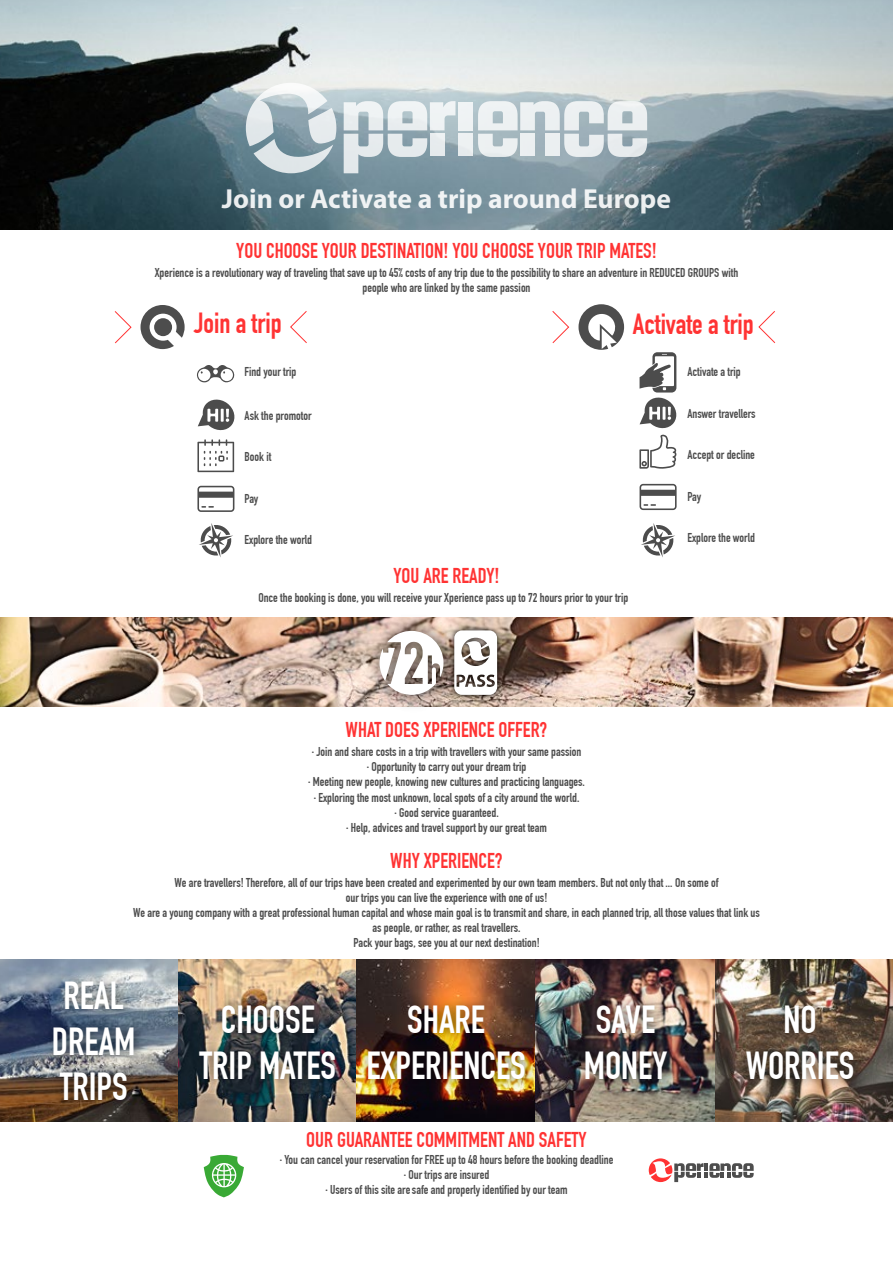
<style>
.page{position:relative;width:893px;height:1263px;background:#fff}
.page>*{position:absolute;margin:0;border:0;box-sizing:border-box;transform-origin:0 0}
.t1{font:700 38.25px/45.9px "DIN Condensed";color:#fff;text-align:center}
.t2{font:700 28.5px "DIN Condensed";color:#f33}
.t3{font:700 27.6px "Myriad Pro";color:#fff}
.t4{font:700 21px "DIN Condensed";color:#f33}
.t5{font:700 12.6px/15.1px "DIN Condensed";color:#4c4c4c;text-align:center}
</style>
<div class="page">
<img style="left:0;top:0;width:893px;height:229px">
<svg style="left:246px;top:83px;width:90px;height:90px;background:#b7c5cb"></svg>
<svg style="left:344px;top:101px;width:111px;height:72px"></svg>
<div style="left:430px;top:134px;width:15px;height:22px;background:#e6ebed"></div>
<div style="left:459px;top:134px;width:14px;height:22px;background:#edf1f2"></div>
<div style="left:459px;top:102px;width:14px;height:28px;background:#eff3f4"></div>
<svg style="left:478px;top:101px;width:169px;height:56px;background:#d2dbdf"></svg>
<svg style="left:197px;top:365px;width:38px;height:17px"></svg>
<svg style="left:198px;top:399px;width:37px;height:32px"></svg>
<img style="left:0;top:960px;width:892px;height:161px">
<img style="left:187px;top:987px;width:164px;height:115px">
<img style="left:40px;top:962px;width:111px;height:160px">
<img style="left:734px;top:987px;width:135px;height:115px">
<img style="left:354px;top:987px;width:181px;height:115px">
<img style="left:535px;top:969px;width:159px;height:152px">
<img style="left:572px;top:987px;width:111px;height:115px">
<svg style="left:649px;top:1158px;width:105px;height:24px"></svg>
<svg style="left:578px;top:304px;width:46px;height:46px"></svg>
<svg style="left:141px;top:305px;width:44px;height:44px"></svg>
<div style="left:154px;top:318px;width:18px;height:18px;background:#4d4d4d;border-radius:50%"></div>
<svg style="left:197px;top:486px;width:37px;height:26px"></svg>
<svg style="left:640px;top:484px;width:37px;height:26px"></svg>
<svg style="left:197px;top:439px;width:37px;height:33px"></svg>
<svg style="left:639px;top:352px;width:38px;height:117px"></svg>
<svg style="left:290px;top:311px;width:17px;height:32px"></svg>
<svg style="left:114px;top:311px;width:18px;height:33px"></svg>
<svg style="left:758px;top:311px;width:18px;height:32px"></svg>
<svg style="left:552px;top:311px;width:18px;height:32px"></svg>
<svg style="left:204px;top:1155px;width:40px;height:42px"></svg>
<img style="left:0;top:617px;width:892px;height:89px">
<img style="left:357px;top:617px;width:109px;height:90px">
<svg style="left:380px;top:631px;width:63px;height:64px"></svg>
<svg style="left:199px;top:523px;width:34px;height:34px"></svg>
<svg style="left:641px;top:523px;width:34px;height:34px"></svg>
<img style="left:448px;top:624px;width:56px;height:78px">
<svg style="left:454px;top:630px;width:43px;height:65px"></svg>
<h3 class="t3" style="left:222px;top:181px;width:451px">Join or Activate a trip around Europe</h3>
<h3 class="t4" style="left:236px;top:238px;width:422px">YOU CHOOSE YOUR DESTINATION! YOU CHOOSE YOUR TRIP MATES!</h3>
<p class="t5" style="left:155px;top:265px;width:585px">Xperience is a revolutionary way of traveling that save up to 45% costs of any trip due to the possibility to share an adventure in REDUCED GROUPS with people who are linked by the same passion</p>
<h2 class="t2" style="left:194px;top:306px;width:89px">Join a trip</h2>
<h2 class="t2" style="left:633px;top:307px;width:123px">Activate a trip</h2>
<p class="t5" style="left:245px;top:364px;width:53px">Find your trip</p>
<p class="t5" style="left:245px;top:408px;width:68px">Ask the promotor</p>
<p class="t5" style="left:245px;top:449px;width:28px">Book it</p>
<p class="t5" style="left:245px;top:491px;width:15px">Pay</p>
<p class="t5" style="left:245px;top:532px;width:69px">Explore the world</p>
<h3 class="t4" style="left:393px;top:563px;width:108px">YOU ARE READY!</h3>
<p class="t5" style="left:258px;top:590px;width:371px">Once the booking is done, you will receive your Xperience pass up to 72 hours prior to your trip</p>
<h3 class="t4" style="left:346px;top:717px;width:203px">WHAT DOES XPERIENCE OFFER?</h3>
<p class="t5" style="left:308px;top:744px;width:278px">· Join and share costs in a trip with travellers with your same passion<br>· Opportunity to carry out your dream trip<br>· Meeting new people, knowing new cultures and practicing languages. · Exploring the most unknown, local spots of a city around the world.<br>· Good service guaranteed.<br>· Help, advices and travel support by our great team</p>
<p class="t5" style="left:687px;top:364px;width:55px">Activate a trip</p>
<p class="t5" style="left:687px;top:406px;width:70px">Answer travellers</p>
<p class="t5" style="left:687px;top:447px;width:69px">Accept or decline</p>
<p class="t5" style="left:687px;top:489px;width:15px">Pay</p>
<p class="t5" style="left:687px;top:530px;width:69px">Explore the world</p>
<h3 class="t4" style="left:390px;top:849px;width:114px">WHY XPERIENCE?</h3>
<p class="t5" style="left:133px;top:875px;width:628px">We are travellers! Therefore, all of our trips have been created and experimented by our own team members. But not only that ... On some of<br>our trips you can live the experience with one of us!<br>We are a young company with a great professional human capital and whose main goal is to transmit and share, in each planned trip, all those values that link us as people, or rather, as real travellers.<br>Pack your bags, see you at our next destination!</p>
<h1 class="t1" style="left:52px;top:972px;width:85px">REAL<br>DREAM<br>TRIPS</h1>
<h1 class="t1" style="left:200px;top:997px;width:138px">CHOOSE<br>TRIP MATES</h1>
<h1 class="t1" style="left:366px;top:997px;width:161px">SHARE<br>EXPERIENCES</h1>
<h1 class="t1" style="left:584px;top:997px;width:85px">SAVE<br>MONEY</h1>
<h3 class="t4" style="left:306px;top:1127px;width:282px">OUR GUARANTEE COMMITMENT AND SAFETY</h3>
<p class="t5" style="left:280px;top:1152px;width:335px">· You can cancel your reservation for FREE up to 48 hours before the booking deadline · Our trips are insured<br>· Users of this site are safe and properly identified by our team</p>
<h1 class="t1" style="left:746px;top:997px;width:110px">NO<br>WORRIES</h1>
</div>
